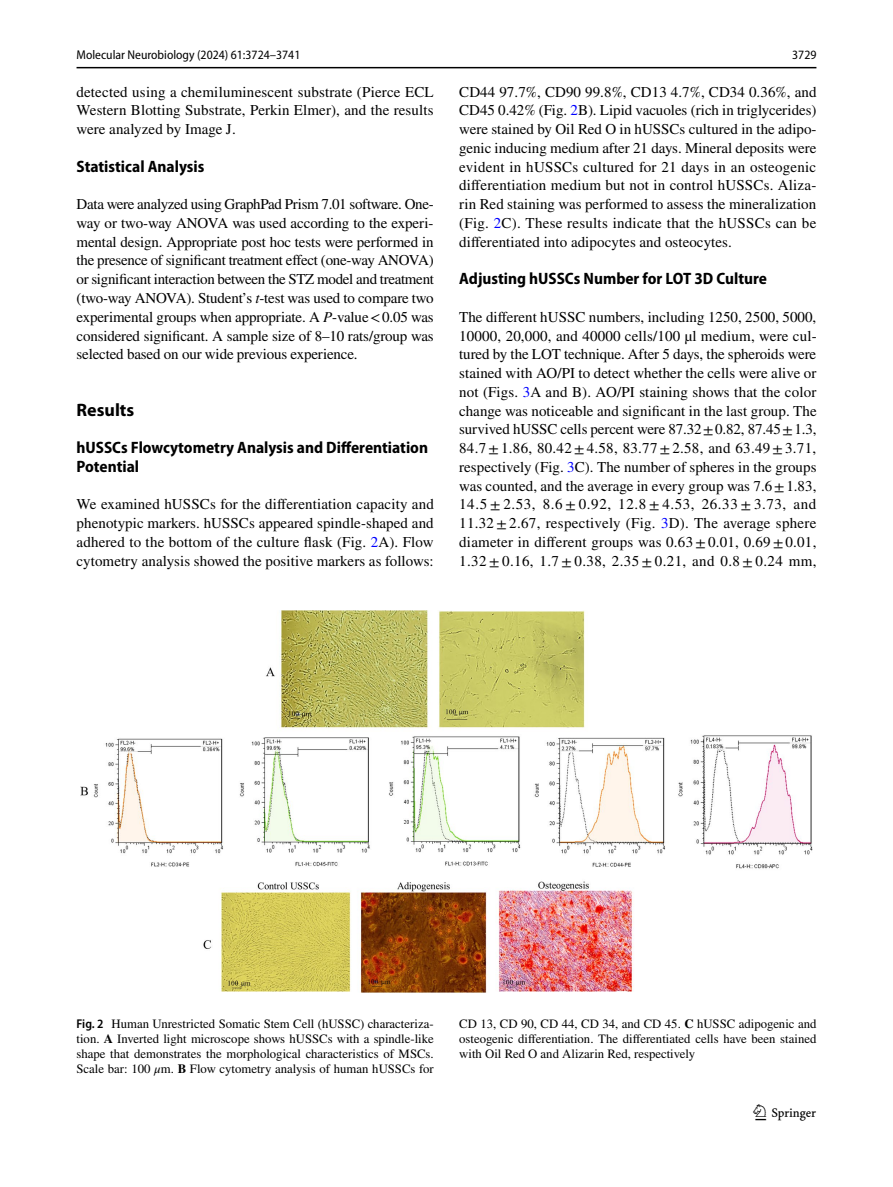
<style>
.page{position:relative;width:893px;height:1187px;background:#fff}
.page>*{position:absolute;margin:0;border:0;box-sizing:border-box;transform-origin:0 0}
.t1{font:22.5px "Springnew Regular 2";color:#000}
.t2{font:700 18px "Myriad Pro";color:#000}
.t3{font:700 semi-condensed 16.5px/18.8px "Myriad Pro";color:#000}
.t4{font:15px/18.8px "STIX";letter-spacing:.005em;color:#000;text-align:justify}
.t5{font:12.75px/15px "STIX";color:#000;text-align:justify}
.t6{font:semi-condensed 12.75px "Myriad Pro";color:#000}
.s1{font-style:italic}
.s2{color:#00f}
.s3{font-family:"Myriad Pro";font-weight:600;font-stretch:semi-condensed}
.s4{font-weight:700}
</style>
<div class="page">
<hr style="left:77px;top:67px;width:739px;height:1px;background:#000">
<img style="left:81px;top:611px;width:731px;height:381px">
<p class="t6" style="left:77px;top:48px;width:225px">Molecular Neurobiology (2024) 61:3724–3741</p>
<p class="t6" style="left:792px;top:48px;width:26px">3729</p>
<p class="t4" style="left:77px;top:83px;width:359px">detected using a chemiluminescent substrate (Pierce ECL Western Blotting Substrate, Perkin Elmer), and the results were analyzed by Image J.</p>
<p class="t3" style="left:77px;top:157px;width:129px">Statistical Analysis</p>
<p class="t4" style="left:77px;top:196px;width:359px">Data were analyzed using GraphPad Prism 7.01 software. One&shy;way or two-way ANOVA was used according to the experi&shy;mental design. Appropriate post hoc tests were performed in the presence of significant treatment effect (one-way ANOVA) or significant interaction between the STZ model and treatment (two-way ANOVA). Student’s <span class="s1">t</span>-test was used to compare two experimental groups when appropriate. A <span class="s1">P</span>-value&lt;0.05 was considered significant. A sample size of 8–10 rats/group was selected based on our wide previous experience.</p>
<p class="t2" style="left:77px;top:398px;width:59px">Results</p>
<p class="t3" style="left:77px;top:438px;width:353px">hUSSCs Flowcytometry Analysis and Differentiation<br>Potential</p>
<p class="t4" style="left:77px;top:496px;width:359px">We examined hUSSCs for the differentiation capacity and phenotypic markers. hUSSCs appeared spindle-shaped and adhered to the bottom of the culture flask (Fig. <span class="s2">2</span>A). Flow cytometry analysis showed the positive markers as follows:</p>
<p class="t4" style="left:459px;top:83px;width:359px">CD44 97.7%, CD90 99.8%, CD13 4.7%, CD34 0.36%, and CD45 0.42% (Fig. <span class="s2">2</span>B). Lipid vacuoles (rich in triglycerides) were stained by Oil Red O in hUSSCs cultured in the adipo&shy;genic inducing medium after 21 days. Mineral deposits were evident in hUSSCs cultured for 21 days in an osteogenic differentiation medium but not in control hUSSCs. Aliza&shy;rin Red staining was performed to assess the mineralization (Fig. <span class="s2">2</span>C). These results indicate that the hUSSCs can be differentiated into adipocytes and osteocytes.</p>
<p class="t3" style="left:459px;top:269px;width:309px">Adjusting hUSSCs Number for LOT 3D Culture</p>
<p class="t4" style="left:459px;top:308px;width:359px">The different hUSSC numbers, including 1250, 2500, 5000, 10000, 20,000, and 40000 cells/100 µl medium, were cul&shy;tured by the LOT technique. After 5 days, the spheroids were stained with AO/PI to detect whether the cells were alive or not (Figs. <span class="s2">3</span>A and B). AO/PI staining shows that the color change was noticeable and significant in the last group. The survived hUSSC cells percent were 87.32±0.82, 87.45±1.3, 84.7±1.86, 80.42±4.58, 83.77±2.58, and 63.49±3.71, respectively (Fig. <span class="s2">3</span>C). The number of spheres in the groups was counted, and the average in every group was 7.6±1.83, 14.5 ± 2.53, 8.6 ± 0.92, 12.8 ± 4.53, 26.33 ± 3.73, and 11.32±2.67, respectively (Fig. <span class="s2">3</span>D). The average sphere diameter in different groups was 0.63±0.01, 0.69±0.01, 1.32 ± 0.16, 1.7 ± 0.38, 2.35 ± 0.21, and 0.8 ± 0.24 mm,</p>
<p class="t5" style="left:77px;top:1016px;width:359px"><span class="s3">Fig. 2</span> Human Unrestricted Somatic Stem Cell (hUSSC) characteriza&shy;tion. <span class="s4">A</span> Inverted light microscope shows hUSSCs with a spindle-like shape that demonstrates the morphological characteristics of MSCs.<br>Scale bar: 100 <span class="s1">μ</span>m. <span class="s4">B</span> Flow cytometry analysis of human hUSSCs for</p>
<p class="t5" style="left:459px;top:1016px;width:359px">CD 13, CD 90, CD 44, CD 34, and CD 45. <span class="s4">C</span> hUSSC adipogenic and osteogenic differentiation. The differentiated cells have been stained with Oil Red O and Alizarin Red, respectively</p>
<h1 class="t1" style="left:755px;top:1104px;width:62px">1 3</h1>
</div>
